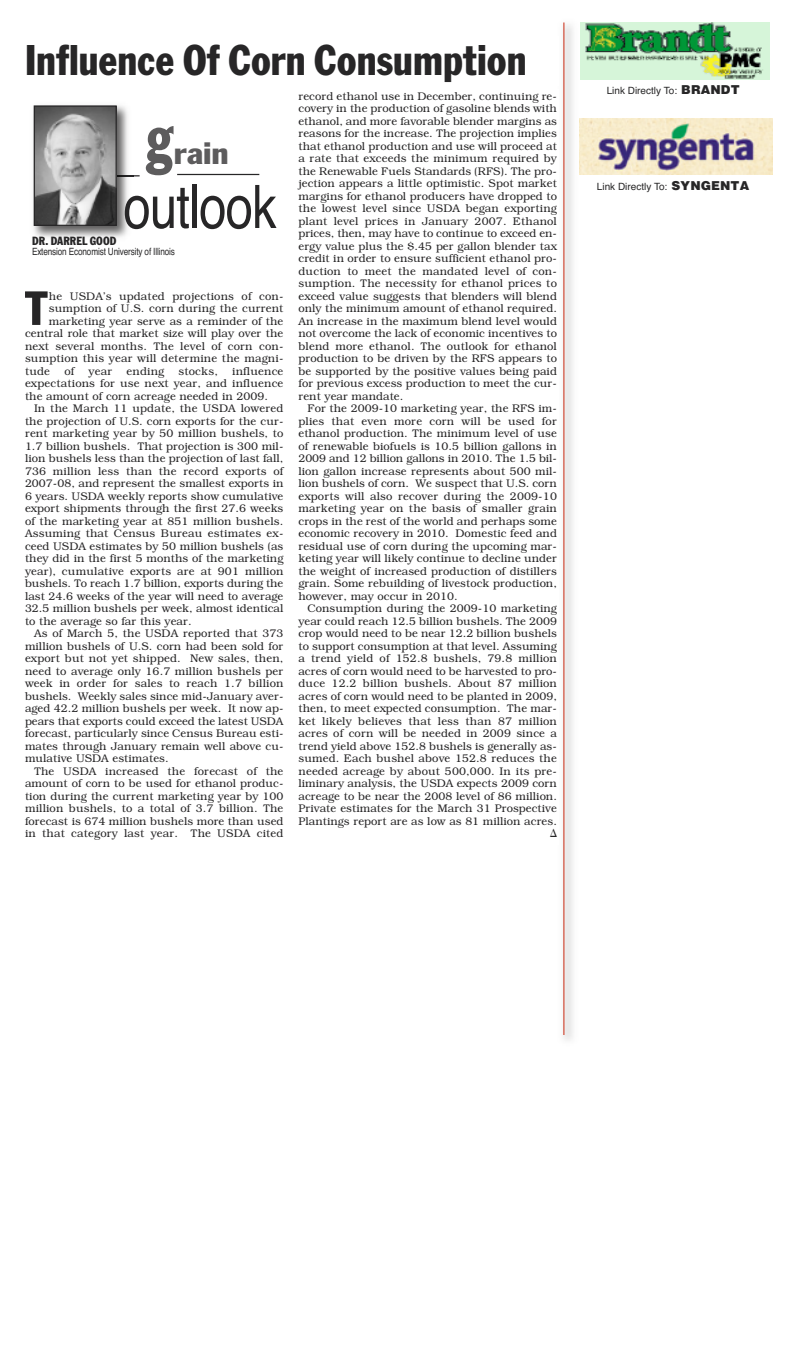
<style>
.page{position:relative;width:788px;height:1350px;background:#fff}
.page>*{position:absolute;margin:0;border:0;box-sizing:border-box;transform-origin:0 0}
.t1{font:condensed 75px "Franklin Got T";color:#5d5c5d;scale:.83 1}
.t2{font:condensed 60px "Helvetica";letter-spacing:-.015em;color:#272627}
.t3{font:condensed 50.38px "Franklin Got T";color:#272627}
.t4{font:condensed 45px "Franklin Got T";color:#272627}
.t5{font:condensed 32.5px "Franklin Got T";color:#5d5c5d;scale:1.2 1}
.t6{font:condensed 12.5px "Franklin Got T";color:#272627}
.t7{font:300 11.25px/12.5px "Bookman";color:#272627;text-align:justify}
.t8{font:10px "Helvetica";color:#272627}
.t9{font:condensed 10px "Helvetica";letter-spacing:-.015em;color:#272627}
.s1{font-weight:900;font-size:12.5px}
</style>
<div class="page">
<div style="left:579px;top:22px;width:193px;height:58px;background:linear-gradient(to bottom,#d6f5d9,#d6f5d9)"></div>
<img style="left:581px;top:22px;width:188px;height:58px">
<div style="left:579px;top:119px;width:193px;height:57px;background:#f8eccc"></div>
<img style="left:582px;top:119px;width:190px;height:55px">
<img style="left:563px;top:22px;width:10px;height:1018px">
<hr style="left:563px;top:22px;width:1px;height:1013px;background:#d2513e">
<hr style="left:177px;top:174px;width:82px;height:1px;background:#272627">
<img style="left:33px;top:105px;width:100px;height:133px">
<svg style="left:117px;top:175px;width:23px;height:1px"></svg>
<img style="left:36px;top:107px;width:79px;height:117px">
<div style="left:34px;top:105px;width:83px;height:121px;border:1px solid #272627"></div>
<h3 class="t4" style="left:25px;top:34px;width:503px">Influence Of Corn Consumption</h3>
<h1 class="t1" style="left:145px;top:94px;width:36px">g</h1>
<h3 class="t5" style="left:174px;top:134px;width:47px">rain</h3>
<h2 class="t2" style="left:123px;top:172px;width:155px">outlook</h2>
<p class="t6" style="left:32px;top:233px;width:86px">DR. DARREL GOOD</p>
<p class="t9" style="left:32px;top:245px;width:144px">Extension Economist University of Illinois</p>
<h3 class="t3" style="left:25px;top:278px;width:24px">T</h3>
<p class="t7" style="left:49px;top:290px;width:236px">he USDA’s updated projections of con-</p>
<p class="t7" style="left:49px;top:302px;width:236px">sumption of U.S. corn during the current</p>
<p class="t7" style="left:49px;top:315px;width:236px">marketing year serve as a reminder of the</p>
<p class="t7" style="left:25px;top:327px;width:260px">central role that market size will play over the</p>
<p class="t7" style="left:25px;top:340px;width:260px">next several months. The level of corn con-</p>
<p class="t7" style="left:25px;top:352px;width:260px">sumption this year will determine the magni-</p>
<p class="t7" style="left:25px;top:365px;width:27px">tude</p>
<p class="t7" style="left:64px;top:365px;width:12px">of</p>
<p class="t7" style="left:89px;top:365px;width:25px">year</p>
<p class="t7" style="left:127px;top:365px;width:39px">ending</p>
<p class="t7" style="left:178px;top:365px;width:41px">stocks,</p>
<p class="t7" style="left:25px;top:365px;width:260px;text-indent:207px">influence expectations for use next year, and influence the amount of corn acreage needed in 2009.</p>
<p class="t7" style="left:25px;top:402px;width:260px;text-indent:9px">In the March 11 update, the USDA lowered the projection of U.S. corn exports for the cur&shy;rent marketing year by 50 million bushels, to 1.7 billion bushels. That projection is 300 mil&shy;lion bushels less than the projection of last fall, 736 million less than the record exports of 2007-08, and represent the smallest exports in 6 years. USDA weekly reports show cumulative export shipments through the first 27.6 weeks of the marketing year at 851 million bushels.<br>Assuming that Census Bureau estimates ex&shy;ceed USDA estimates by 50 million bushels (as they did in the first 5 months of the marketing year), cumulative exports are at 901 million bushels. To reach 1.7 billion, exports during the last 24.6 weeks of the year will need to average 32.5 million bushels per week, almost identical to the average so far this year.</p>
<p class="t7" style="left:25px;top:627px;width:260px;text-indent:9px">As of March 5, the USDA reported that 373 million bushels of U.S. corn had been sold for export but not yet shipped. New sales, then, need to average only 16.7 million bushels per week in order for sales to reach 1.7 billion bushels. Weekly sales since mid-January aver&shy;aged 42.2 million bushels per week. It now ap&shy;pears that exports could exceed the latest USDA forecast, particularly since Census Bureau esti&shy;mates through January remain well above cu&shy;mulative USDA estimates.</p>
<p class="t7" style="left:25px;top:765px;width:260px;text-indent:9px">The USDA increased the forecast of the amount of corn to be used for ethanol produc&shy;tion during the current marketing year by 100 million bushels, to a total of 3.7 billion. The forecast is 674 million bushels more than used in that category last year. The USDA cited</p>
<p class="t7" style="left:298px;top:90px;width:260px">record ethanol use in December, continuing re&shy;covery in the production of gasoline blends with ethanol, and more favorable blender margins as reasons for the increase. The projection implies that ethanol production and use will proceed at a rate that exceeds the minimum required by the Renewable Fuels Standards (RFS). The pro&shy;jection appears a little optimistic. Spot market margins for ethanol producers have dropped to the lowest level since USDA began exporting plant level prices in January 2007. Ethanol prices, then, may have to continue to exceed en&shy;ergy value plus the $.45 per gallon blender tax credit in order to ensure sufficient ethanol pro&shy;duction to meet the mandated level of con&shy;sumption. The necessity for ethanol prices to exceed value suggests that blenders will blend only the minimum amount of ethanol required.<br>An increase in the maximum blend level would not overcome the lack of economic incentives to blend more ethanol. The outlook for ethanol production to be driven by the RFS appears to be supported by the positive values being paid for previous excess production to meet the cur&shy;rent year mandate.</p>
<p class="t7" style="left:298px;top:402px;width:260px;text-indent:9px">For the 2009-10 marketing year, the RFS im&shy;plies that even more corn will be used for ethanol production. The minimum level of use of renewable biofuels is 10.5 billion gallons in 2009 and 12 billion gallons in 2010. The 1.5 bil&shy;lion gallon increase represents about 500 mil&shy;lion bushels of corn. We suspect that U.S. corn exports will also recover during the 2009-10 marketing year on the basis of smaller grain crops in the rest of the world and perhaps some economic recovery in 2010. Domestic feed and residual use of corn during the upcoming mar&shy;keting year will likely continue to decline under the weight of increased production of distillers grain. Some rebuilding of livestock production, however, may occur in 2010.</p>
<p class="t7" style="left:298px;top:602px;width:260px;text-align:right">Consumption during the 2009-10 marketing year could reach 12.5 billion bushels. The 2009 crop would need to be near 12.2 billion bushels to support consumption at that level. Assuming a trend yield of 152.8 bushels, 79.8 million acres of corn would need to be harvested to pro&shy;duce 12.2 billion bushels. About 87 million acres of corn would need to be planted in 2009, then, to meet expected consumption. The mar&shy;ket likely believes that less than 87 million acres of corn will be needed in 2009 since a trend yield above 152.8 bushels is generally as&shy;sumed. Each bushel above 152.8 reduces the needed acreage by about 500,000. In its pre&shy;liminary analysis, the USDA expects 2009 corn acreage to be near the 2008 level of 86 million.<br>Private estimates for the March 31 Prospective Plantings report are as low as 81 million acres. ∆</p>
<p class="t8" style="left:606px;top:85px;width:134px">Link Directly To: <span class="s1">BRANDT</span></p>
<p class="t8" style="left:597px;top:181px;width:154px">Link Directly To: <span class="s1">SYNGENTA</span></p>
</div>
